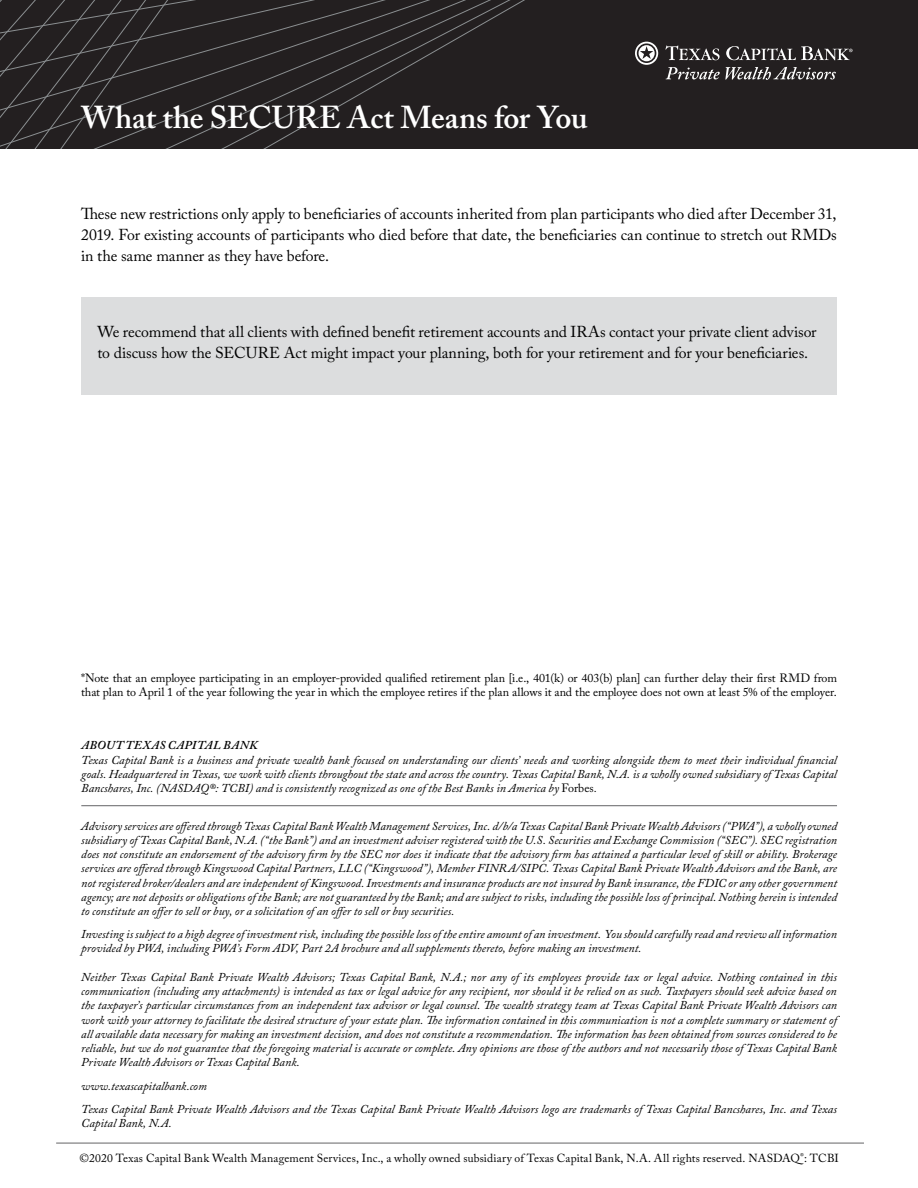
<style>
.page{position:relative;width:918px;height:1188px;background:#fff}
.page>*{position:absolute;margin:0;border:0;box-sizing:border-box;transform-origin:0 0}
.t1{font:600 31.5px "Adobe Caslon Pro";letter-spacing:-.005em;color:#fff}
.t2{font:15.75px/21px "Adobe Caslon Pro";letter-spacing:-.01em;color:#000;text-align:justify}
.t3{font:italic 12px/14.2px "Adobe Caslon Pro";color:#000;text-align:justify}
.t4{font:12px/13.5px "Adobe Caslon Pro";letter-spacing:-.005em;color:#000}
.t5{font:italic 600 12px "Adobe Caslon Pro";letter-spacing:.035em;color:#000}
.t6{font:11.7px "Adobe Caslon Pro";letter-spacing:.015em;color:#000}
.s1{font-style:normal}
</style>
<div class="page">
<div style="left:81px;top:297px;width:756px;height:97px;background:#dcddde"></div>
<div style="left:0;top:0;width:918px;height:148px;background:#231f20"></div>
<svg style="left:0;top:126px;width:305px;height:22px"></svg>
<svg style="left:0;top:80px;width:385px;height:46px"></svg>
<svg style="left:0;top:0;width:853px;height:80px"></svg>
<hr style="left:56px;top:1143px;width:808px;height:1px;background:#636466">
<hr style="left:81px;top:805px;width:756px;height:1px;background:#636466">
<h1 class="t1" style="left:81px;top:99px;width:508px">What the SECURE Act Means for You</h1>
<p class="t2" style="left:81px;top:203px;width:757px">These new restrictions only apply to beneficiaries of accounts inherited from plan participants who died after December 31, 2019. For existing accounts of participants who died before that date, the beneficiaries can continue to stretch out RMDs in the same manner as they have before.</p>
<h2 class="t2" style="left:97px;top:321px;width:721px">We recommend that all clients with defined benefit retirement accounts and IRAs contact your private client advisor to discuss how the SECURE Act might impact your planning, both for your retirement and for your beneficiaries.</h2>
<p class="t4" style="left:81px;top:671px;width:758px">*Note that an employee participating in an employer-provided qualified retirement plan [i.e., 401(k) or 403(b) plan] can further delay their first RMD from that plan to April 1 of the year following the year in which the employee retires if the plan allows it and the employee does not own at least 5% of the employer.</p>
<p class="t5" style="left:81px;top:738px;width:178px">ABOUT TEXAS CAPITAL BANK</p>
<p class="t3" style="left:81px;top:752px;width:757px">Texas Capital Bank is a business and private wealth bank focused on understanding our clients’ needs and working alongside them to meet their individual financial goals. Headquartered in Texas, we work with clients throughout the state and across the country. Texas Capital Bank, N.A. is a wholly owned subsidiary of Texas Capital Bancshares, Inc. (NASDAQ®: TCBI) and is consistently recognized as one of the Best Banks in America by <span class="s1">Forbes</span>.</p>
<p class="t3" style="left:81px;top:818px;width:757px">Advisory services are offered through Texas Capital Bank Wealth Management Services, Inc. d/b/a Texas Capital Bank Private Wealth Advisors (“PWA”), a wholly owned subsidiary of Texas Capital Bank, N.A. (“the Bank”) and an investment adviser registered with the U.S. Securities and Exchange Commission (“SEC”). SEC registration does not constitute an endorsement of the advisory firm by the SEC nor does it indicate that the advisory firm has attained a particular level of skill or ability. Brokerage services are offered through Kingswood Capital Partners, LLC (“Kingswood”), Member FINRA/SIPC. Texas Capital Bank Private Wealth Advisors and the Bank, are not registered broker/dealers and are independent of Kingswood. Investments and insurance products are not insured by Bank insurance, the FDIC or any other government agency; are not deposits or obligations of the Bank; are not guaranteed by the Bank; and are subject to risks, including the possible loss of principal. Nothing herein is intended to constitute an offer to sell or buy, or a solicitation of an offer to sell or buy securities.</p>
<p class="t3" style="left:81px;top:927px;width:757px">Investing is subject to a high degree of investment risk, including the possible loss of the entire amount of an investment. You should carefully read and review all information provided by PWA, including PWA’s Form ADV, Part 2A brochure and all supplements thereto, before making an investment.</p>
<p class="t3" style="left:81px;top:970px;width:757px">Neither Texas Capital Bank Private Wealth Advisors; Texas Capital Bank, N.A.; nor any of its employees provide tax or legal advice. Nothing contained in this communication (including any attachments) is intended as tax or legal advice for any recipient, nor should it be relied on as such. Taxpayers should seek advice based on the taxpayer’s particular circumstances from an independent tax advisor or legal counsel. The wealth strategy team at Texas Capital Bank Private Wealth Advisors can work with your attorney to facilitate the desired structure of your estate plan. The information contained in this communication is not a complete summary or statement of all available data necessary for making an investment decision, and does not constitute a recommendation. The information has been obtained from sources considered to be reliable, but we do not guarantee that the foregoing material is accurate or complete. Any opinions are those of the authors and not necessarily those of Texas Capital Bank Private Wealth Advisors or Texas Capital Bank.</p>
<p class="t3" style="left:81px;top:1074px;width:757px;line-height:23.2px">www.texascapitalbank.com<br>Texas Capital Bank Private Wealth Advisors and the Texas Capital Bank Private Wealth Advisors logo are trademarks of Texas Capital Bancshares, Inc. and Texas</p>
<p class="t3" style="left:81px;top:1116px;width:92px">Capital Bank, N.A.</p>
<p class="t6" style="left:80px;top:1151px;width:761px">©2020 Texas Capital Bank Wealth Management Services, Inc., a wholly owned subsidiary of Texas Capital Bank, N.A. All rights reserved. NASDAQ<sup>®</sup>: TCBI</p>
</div>
